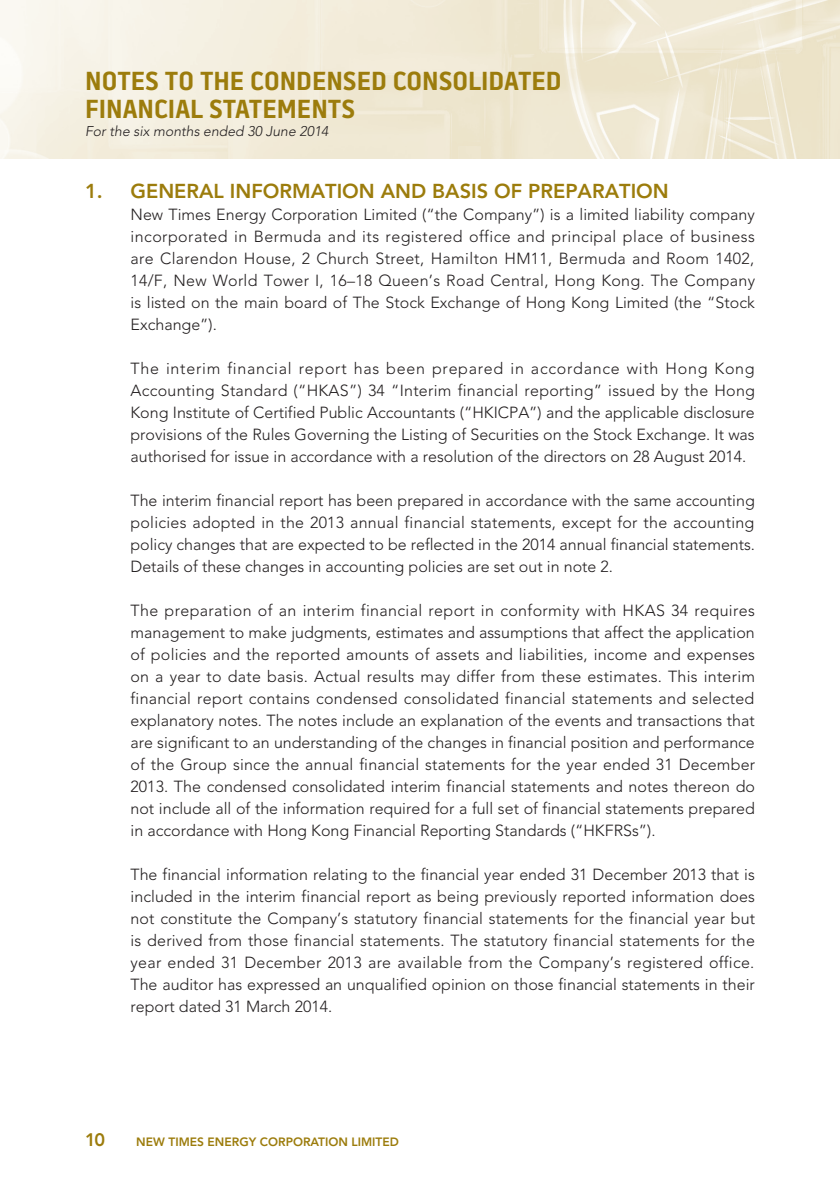
<style>
.page{position:relative;width:840px;height:1191px;background:#fff}
.page>*{position:absolute;margin:0;border:0;box-sizing:border-box;transform-origin:0 0}
.t1{font:700 26px/28px "Battersea";color:#9c7c0c}
.t2{font:800 20px "Avenir LT Std";color:#9c7c0c}
.t3{font:800 18px "Avenir LT Std";color:#9c7c0c}
.t4{font:300 16px/22px "Avenir LT Std";color:#231f20;text-align:justify}
.t5{font:italic 300 14px "Avenir LT Std";color:#231f20}
.t6{font:800 12px "Avenir LT Std";color:#9c7c0c}
</style>
<div class="page">
<img style="left:0;top:0;width:839px;height:159px">
<h1 class="t1" style="left:85px;top:67px;width:478px">NOTES TO THE CONDENSED CONSOLIDATED<br>FINANCIAL STATEMENTS</h1>
<p class="t5" style="left:85px;top:123px;width:245px">For the six months ended 30 June 2014</p>
<p class="t2" style="left:85px;top:179px;width:585px">1. GENERAL INFORMATION AND BASIS OF PREPARATION</p>
<p class="t4" style="left:130px;top:204px;width:625px">New Times Energy Corporation Limited (“the Company”) is a limited liability company incorporated in Bermuda and its registered office and principal place of business are Clarendon House, 2 Church Street, Hamilton HM11, Bermuda and Room 1402, 14/F, New World Tower I, 16–18 Queen’s Road Central, Hong Kong. The Company is listed on the main board of The Stock Exchange of Hong Kong Limited (the “Stock Exchange”).</p>
<p class="t4" style="left:130px;top:358px;width:625px">The interim financial report has been prepared in accordance with Hong Kong Accounting Standard (“HKAS”) 34 “Interim financial reporting” issued by the Hong Kong Institute of Certified Public Accountants (“HKICPA”) and the applicable disclosure provisions of the Rules Governing the Listing of Securities on the Stock Exchange. It was authorised for issue in accordance with a resolution of the directors on 28 August 2014.</p>
<p class="t4" style="left:130px;top:490px;width:625px">The interim financial report has been prepared in accordance with the same accounting policies adopted in the 2013 annual financial statements, except for the accounting policy changes that are expected to be reflected in the 2014 annual financial statements.<br>Details of these changes in accounting policies are set out in note 2.</p>
<p class="t4" style="left:130px;top:600px;width:625px">The preparation of an interim financial report in conformity with HKAS 34 requires management to make judgments, estimates and assumptions that affect the application of policies and the reported amounts of assets and liabilities, income and expenses on a year to date basis. Actual results may differ from these estimates. This interim financial report contains condensed consolidated financial statements and selected explanatory notes. The notes include an explanation of the events and transactions that are significant to an understanding of the changes in financial position and performance of the Group since the annual financial statements for the year ended 31 December 2013. The condensed consolidated interim financial statements and notes thereon do not include all of the information required for a full set of financial statements prepared in accordance with Hong Kong Financial Reporting Standards (“HKFRSs”).</p>
<p class="t4" style="left:130px;top:864px;width:625px">The financial information relating to the financial year ended 31 December 2013 that is included in the interim financial report as being previously reported information does not constitute the Company’s statutory financial statements for the financial year but is derived from those financial statements. The statutory financial statements for the year ended 31 December 2013 are available from the Company’s registered office.<br>The auditor has expressed an unqualified opinion on those financial statements in their report dated 31 March 2014.</p>
<p class="t3" style="left:85px;top:1128px;width:22px">10</p>
<p class="t6" style="left:136px;top:1134px;width:264px">NEW TIMES ENERGY CORPORATION LIMITED</p>
</div>
